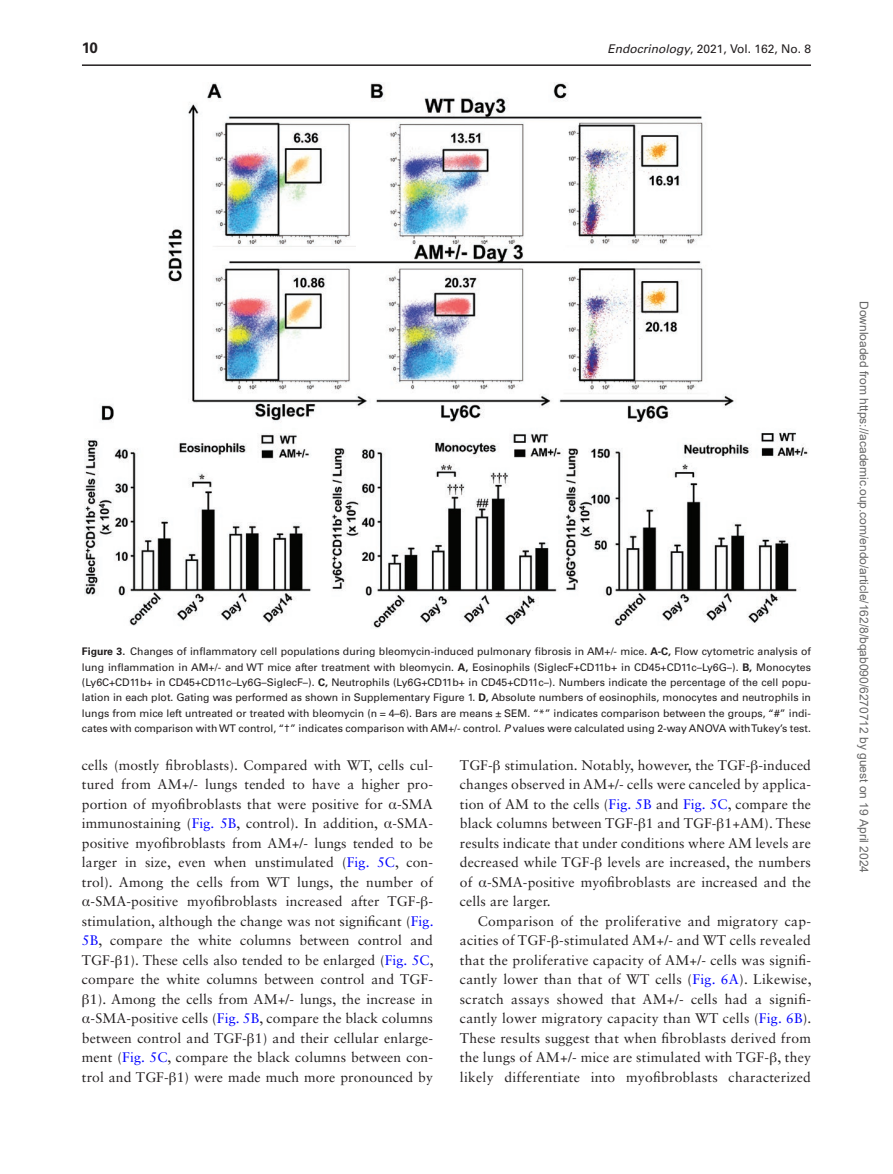
<style>
.page{position:relative;width:893px;height:1174px;background:#fff}
.page>*{position:absolute;margin:0;border:0;box-sizing:border-box;transform-origin:0 0}
.t1{font:700 15px "Univers LT Std";color:#231f20}
.t2{font:13.8px/19.5px "Sabon LT Std";letter-spacing:.01em;color:#231f20;text-align:justify}
.t3{font:12px "Arial";color:#666}
.t4{font:12px "Univers LT Std";color:#231f20}
.t5{font:10.5px/15.3px "Univers LT Std";color:#231f20;text-align:justify}
.s1{font-style:italic}
.s2{font-weight:700}
.s3{font-family:"Gandhari Unicode"}
.s4{color:#00f}
</style>
<div class="page">
<hr style="left:82px;top:64px;width:729px;height:2px;background:#231f20">
<img style="left:85px;top:82px;width:723px;height:546px">
<p class="t1" style="left:82px;top:39px;width:17px">10</p>
<p class="t4" style="left:607px;top:42px;width:205px"><span class="s1">Endocrinology</span>, 2021, Vol. 162, No. 8</p>
<p class="t5" style="left:82px;top:644px;width:731px"><span class="s2">Figure 3.</span> Changes of inflammatory cell populations during bleomycin-induced pulmonary fibrosis in AM+/- mice. <span class="s2">A-C,</span> Flow cytometric analysis of lung inflammation in AM+/- and WT mice after treatment with bleomycin. <span class="s2">A,</span> Eosinophils (SiglecF+CD11b+ in CD45+CD11c–Ly6G–). <span class="s2">B,</span> Monocytes (Ly6C+CD11b+ in CD45+CD11c–Ly6G–SiglecF–). <span class="s2">C,</span> Neutrophils (Ly6G+CD11b+ in CD45+CD11c–). Numbers indicate the percentage of the cell popu&shy;lation in each plot. Gating was performed as shown in Supplementary Figure 1. <span class="s2">D,</span> Absolute numbers of eosinophils, monocytes and neutrophils in lungs from mice left untreated or treated with bleomycin (n = 4–6). Bars are means ± SEM. “*” indicates comparison between the groups, “#” indi&shy;cates with comparison with WT control, “†” indicates comparison with AM+/- control. <span class="s1">P</span> values were calculated using 2-way ANOVA with Tukey’s test.</p>
<p class="t2" style="left:82px;top:755px;width:353px">cells (mostly fibroblasts). Compared with WT, cells cul&shy;tured from AM+/- lungs tended to have a higher pro&shy;portion of myofibroblasts that were positive for <span class="s3">α</span>-SMA immunostaining (<span class="s4">Fig. 5B</span>, control). In addition, <span class="s3">α</span>-SMA&shy;positive myofibroblasts from AM+/- lungs tended to be larger in size, even when unstimulated (<span class="s4">Fig. 5C</span>, con&shy;trol). Among the cells from WT lungs, the number of <span class="s3">α</span>-SMA-positive myofibroblasts increased after TGF-<span class="s3">β&shy;</span>stimulation, although the change was not significant (<span class="s4">Fig.<br>5B</span>, compare the white columns between control and TGF-<span class="s3">β</span>1). These cells also tended to be enlarged (<span class="s4">Fig. 5C</span>, compare the white columns between control and TGF&shy;<span class="s3">β</span>1). Among the cells from AM+/- lungs, the increase in <span class="s3">α</span>-SMA-positive cells (<span class="s4">Fig. 5B</span>, compare the black columns between control and TGF-<span class="s3">β</span>1) and their cellular enlarge&shy;ment (<span class="s4">Fig. 5C</span>, compare the black columns between con&shy;trol and TGF-<span class="s3">β</span>1) were made much more pronounced by</p>
<p class="t2" style="left:460px;top:755px;width:353px">TGF-<span class="s3">β</span> stimulation. Notably, however, the TGF-<span class="s3">β</span>-induced changes observed in AM+/- cells were canceled by applica&shy;tion of AM to the cells (<span class="s4">Fig. 5B</span> and <span class="s4">Fig. 5C</span>, compare the black columns between TGF-<span class="s3">β</span>1 and TGF-<span class="s3">β</span>1+AM). These results indicate that under conditions where AM levels are decreased while TGF-<span class="s3">β</span> levels are increased, the numbers of <span class="s3">α</span>-SMA-positive myofibroblasts are increased and the cells are larger.</p>
<p class="t2" style="left:460px;top:911px;width:353px;text-indent:18px">Comparison of the proliferative and migratory cap&shy;acities of TGF-<span class="s3">β</span>-stimulated AM+/- and WT cells revealed that the proliferative capacity of AM+/- cells was signifi&shy;cantly lower than that of WT cells (<span class="s4">Fig. 6A</span>). Likewise, scratch assays showed that AM+/- cells had a signifi&shy;cantly lower migratory capacity than WT cells (<span class="s4">Fig. 6B</span>).<br>These results suggest that when fibroblasts derived from the lungs of AM+/- mice are stimulated with TGF-<span class="s3">β</span>, they likely differentiate into myofibroblasts characterized</p>
<p class="t3" style="left:868px;top:301px;width:574px;rotate:90deg">Downloaded from https://academic.oup.com/endo/article/162/8/bqab090/6270712 by guest on 19 April 2024</p>
</div>
